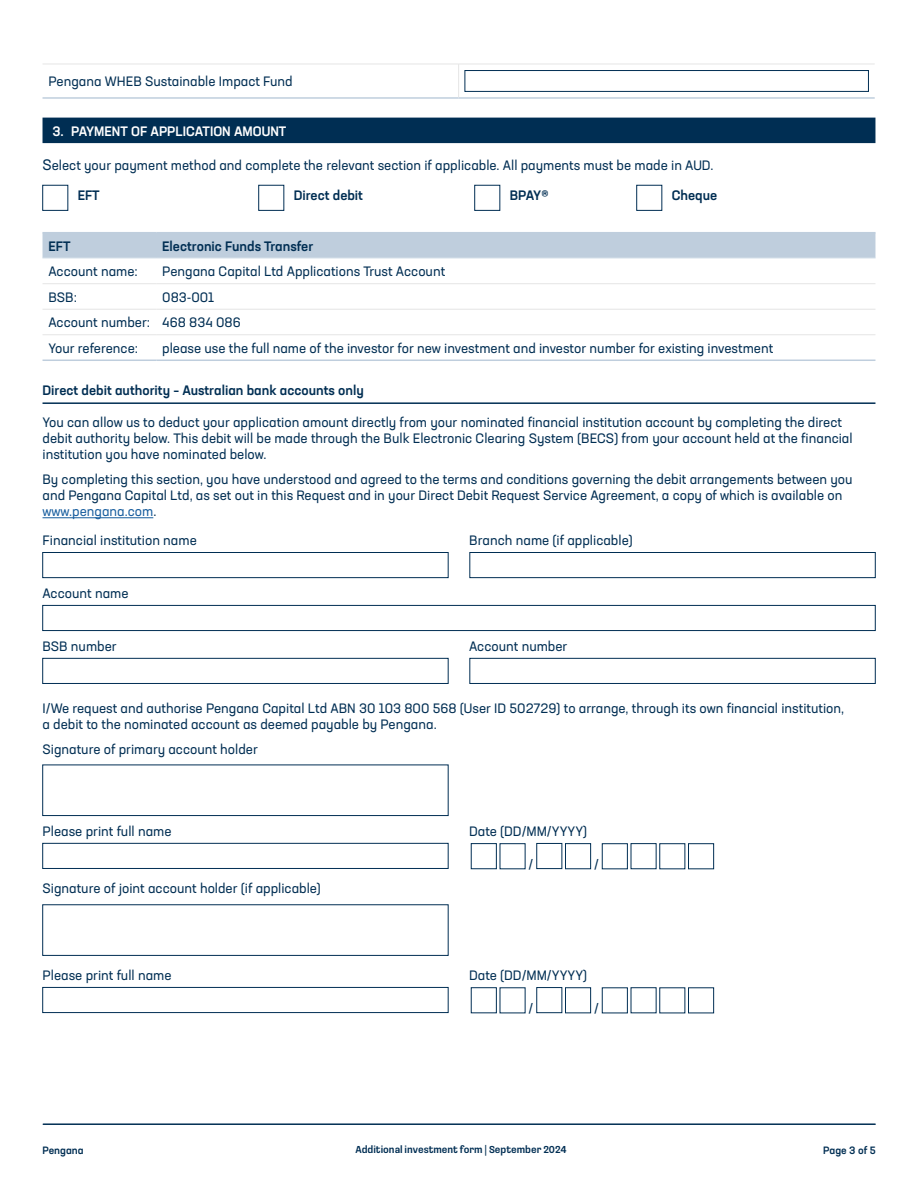
<style>
.page{position:relative;width:918px;height:1188px;background:#fff}
.page>*{position:absolute;margin:0;border:0;box-sizing:border-box;transform-origin:0 0}
.t1{font:13.5px/16.2px "Neusa Next Std";color:#002e53}
.t2{font:500 13.5px "Neusa Next Std";color:#002e53}
.t3{font:500 13.5px "Neusa Next Std";color:#fff}
.t4{font:500 10.5px "Loos Condensed";color:#002e53}
.t5{font:500 10.5px "Neusa Next Std";color:#002e53}
.s1{font-size:15px}
.s2{color:#175d9e}
</style>
<div class="page">
<hr style="left:43px;top:1123px;width:832px;height:2px;background:#002e53">
<hr style="left:43px;top:517px;width:110px;height:1px;background:#175d9e">
<hr style="left:43px;top:97px;width:416px;height:2px;background:#bfcedd">
<hr style="left:459px;top:97px;width:416px;height:2px;background:#bfcedd">
<hr style="left:43px;top:64px;width:416px;height:1px;background:#e5e5e5">
<hr style="left:459px;top:64px;width:416px;height:1px;background:#e5e5e5">
<hr style="left:458px;top:64px;width:1px;height:33px;background:#e5e5e5">
<div style="left:465px;top:70px;width:404px;height:22px;background:#fff;border:1px solid #002e53"></div>
<div style="left:43px;top:118px;width:832px;height:24px;background:#002e53"></div>
<div style="left:43px;top:118px;width:832px;height:25px;border:2px solid #002e53"></div>
<div style="left:43px;top:233px;width:832px;height:25px;background:#bfcedd"></div>
<hr style="left:43px;top:258px;width:113px;height:1px;background:#e7edf3">
<hr style="left:156px;top:258px;width:719px;height:1px;background:#e7edf3">
<hr style="left:43px;top:232px;width:113px;height:1px;background:#bfcedd">
<hr style="left:156px;top:232px;width:719px;height:1px;background:#bfcedd">
<hr style="left:43px;top:360px;width:113px;height:1px;background:#bfcedd">
<hr style="left:156px;top:360px;width:719px;height:1px;background:#bfcedd">
<hr style="left:43px;top:283px;width:113px;height:1px;background:#e5e5e5">
<hr style="left:156px;top:283px;width:719px;height:1px;background:#e5e5e5">
<hr style="left:43px;top:309px;width:113px;height:1px;background:#e5e5e5">
<hr style="left:156px;top:309px;width:719px;height:1px;background:#e5e5e5">
<hr style="left:43px;top:334px;width:113px;height:1px;background:#e5e5e5">
<hr style="left:156px;top:334px;width:719px;height:1px;background:#e5e5e5">
<hr style="left:43px;top:402px;width:832px;height:2px;background:#002e53">
<div style="left:43px;top:552px;width:405px;height:26px;background:#fff;border:1px solid #002e53"></div>
<div style="left:470px;top:552px;width:405px;height:26px;background:#fff;border:1px solid #002e53"></div>
<div style="left:43px;top:605px;width:832px;height:26px;background:#fff;border:1px solid #002e53"></div>
<div style="left:43px;top:658px;width:405px;height:26px;background:#fff;border:1px solid #002e53"></div>
<div style="left:470px;top:658px;width:405px;height:26px;background:#fff;border:1px solid #002e53"></div>
<div style="left:43px;top:765px;width:405px;height:51px;background:#fff;border:1px solid #002e53"></div>
<div style="left:43px;top:843px;width:405px;height:26px;background:#fff;border:1px solid #002e53"></div>
<div style="left:471px;top:843px;width:26px;height:26px;background:#fff;border:1px solid #002e53"></div>
<div style="left:537px;top:843px;width:25px;height:26px;background:#fff;border:1px solid #002e53"></div>
<div style="left:565px;top:843px;width:26px;height:26px;background:#fff;border:1px solid #002e53"></div>
<div style="left:688px;top:844px;width:26px;height:25px;background:#fff;border:1px solid #002e53"></div>
<div style="left:43px;top:905px;width:405px;height:51px;background:#fff;border:1px solid #002e53"></div>
<div style="left:43px;top:987px;width:405px;height:26px;background:#fff;border:1px solid #002e53"></div>
<div style="left:537px;top:987px;width:25px;height:26px;background:#fff;border:1px solid #002e53"></div>
<div style="left:565px;top:988px;width:26px;height:25px;background:#fff;border:1px solid #002e53"></div>
<div style="left:688px;top:988px;width:26px;height:25px;background:#fff;border:1px solid #002e53"></div>
<p class="t1" style="left:49px;top:73px;width:246px">Pengana WHEB Sustainable Impact Fund</p>
<p class="t3" style="left:53px;top:122px;width:235px">3. PAYMENT OF APPLICATION AMOUNT</p>
<p class="t1" style="left:43px;top:157px;width:673px"><span class="s1">S</span>elect your payment method and complete the relevant section if applicable. All payments must be made in AUD.</p>
<p class="t2" style="left:78px;top:187px;width:24px">EFT</p>
<p class="t2" style="left:294px;top:187px;width:71px">Direct debit</p>
<p class="t2" style="left:510px;top:187px;width:40px">BPAY®</p>
<p class="t2" style="left:672px;top:187px;width:47px">Cheque</p>
<p class="t2" style="left:49px;top:237px;width:24px">EFT</p>
<p class="t2" style="left:162px;top:237px;width:153px">Electronic Funds Transfer</p>
<p class="t1" style="left:49px;top:263px;width:91px">Account name:</p>
<p class="t1" style="left:162px;top:263px;width:285px">Pengana Capital Ltd Applications Trust Account</p>
<p class="t1" style="left:49px;top:289px;width:30px">BSB:</p>
<p class="t1" style="left:162px;top:289px;width:54px">083-001</p>
<p class="t1" style="left:49px;top:314px;width:103px">Account number:</p>
<p class="t1" style="left:162px;top:314px;width:80px">468 834 086</p>
<p class="t1" style="left:49px;top:340px;width:91px">Your reference:</p>
<p class="t1" style="left:162px;top:340px;width:613px">please use the full name of the investor for new investment and investor number for existing investment</p>
<p class="t2" style="left:43px;top:381px;width:323px">Direct debit authority – Australian bank accounts only</p>
<p class="t1" style="left:43px;top:414px;width:812px">You can allow us to deduct your application amount directly from your nominated financial institution account by completing the direct debit authority below. This debit will be made through the Bulk Electronic Clearing System (BECS) from your account held at the financial institution you have nominated below.</p>
<p class="t1" style="left:43px;top:471px;width:812px">By completing this section, you have understood and agreed to the terms and conditions governing the debit arrangements between you and Pengana Capital Ltd, as set out in this Request and in your Direct Debit Request Service Agreement, a copy of which is available on <span class="s2">www.pengana.com</span>.</p>
<p class="t1" style="left:43px;top:532px;width:156px">Financial institution name</p>
<p class="t1" style="left:469px;top:532px;width:165px">Branch name (if applicable)</p>
<p class="t1" style="left:43px;top:585px;width:88px">Account name</p>
<p class="t1" style="left:43px;top:638px;width:76px">BSB number</p>
<p class="t1" style="left:469px;top:638px;width:100px">Account number</p>
<p class="t1" style="left:43px;top:700px;width:803px">I/We request and authorise Pengana Capital Ltd ABN 30 103 800 568 (User ID 502729) to arrange, through its own financial institution, a debit to the nominated account as deemed payable by Pengana.</p>
<p class="t1" style="left:43px;top:740px;width:217px">Signature of primary account holder</p>
<p class="t1" style="left:43px;top:823px;width:131px">Please print full name</p>
<p class="t1" style="left:469px;top:823px;width:120px">Date (DD/MM/YYYY)</p>
<p class="t1" style="left:529px;top:856px;width:6px">/</p>
<p class="t1" style="left:594px;top:856px;width:6px">/</p>
<p class="t1" style="left:43px;top:880px;width:280px">Signature of joint account holder (if applicable)</p>
<p class="t1" style="left:43px;top:967px;width:131px">Please print full name</p>
<p class="t1" style="left:469px;top:967px;width:120px">Date (DD/MM/YYYY)</p>
<p class="t1" style="left:529px;top:1000px;width:6px">/</p>
<p class="t1" style="left:594px;top:1000px;width:6px">/</p>
<p class="t5" style="left:43px;top:1143px;width:43px">Pengana</p>
<p class="t4" style="left:355px;top:1142px;width:213px">Additional investment form | September 2024</p>
<p class="t5" style="left:823px;top:1143px;width:54px">Page 3 of 5</p>
</div>
